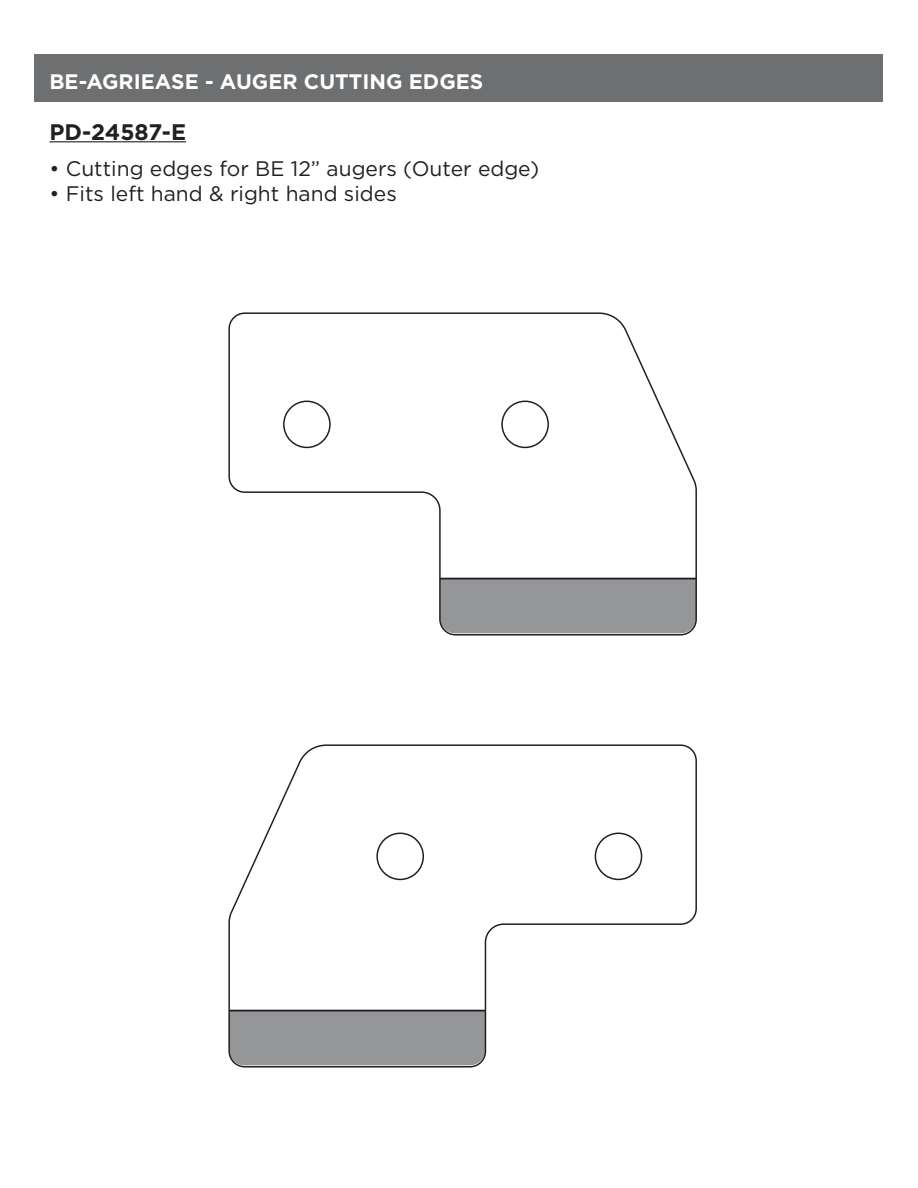
<style>
.page{position:relative;width:918px;height:1188px;background:#fff}
.page>*{position:absolute;margin:0;border:0;box-sizing:border-box;transform-origin:0 0}
.t1{font:700 22.5px "Gotham";color:#231f20}
.t2{font:21px "Gotham";color:#231f20}
.t3{font:700 21px "Gotham";color:#fff}
</style>
<div class="page">
<div style="left:34px;top:54px;width:850px;height:48px;background:#6d6f71"></div>
<hr style="left:50px;top:141px;width:136px;height:1px;background:#231f20">
<svg style="left:228px;top:312px;width:469px;height:324px"></svg>
<hr style="left:440px;top:578px;width:256px;height:2px;background:#231f20">
<div style="left:283px;top:401px;width:48px;height:47px;border:2px solid #231f20;border-radius:50%"></div>
<div style="left:501px;top:401px;width:48px;height:47px;border:2px solid #231f20;border-radius:50%"></div>
<svg style="left:228px;top:744px;width:469px;height:324px"></svg>
<hr style="left:229px;top:1010px;width:256px;height:2px;background:#231f20">
<div style="left:595px;top:833px;width:47px;height:47px;border:2px solid #231f20;border-radius:50%"></div>
<div style="left:376px;top:833px;width:48px;height:47px;border:2px solid #231f20;border-radius:50%"></div>
<p class="t3" style="left:50px;top:67px;width:435px">BE-AGRIEASE - AUGER CUTTING EDGES</p>
<p class="t1" style="left:50px;top:117px;width:138px">PD-24587-E</p>
<p class="t2" style="left:50px;top:155px;width:491px">• Cutting edges for BE 12” augers (Outer edge)</p>
<p class="t2" style="left:50px;top:180px;width:349px">• Fits left hand &amp; right hand sides</p>
</div>
